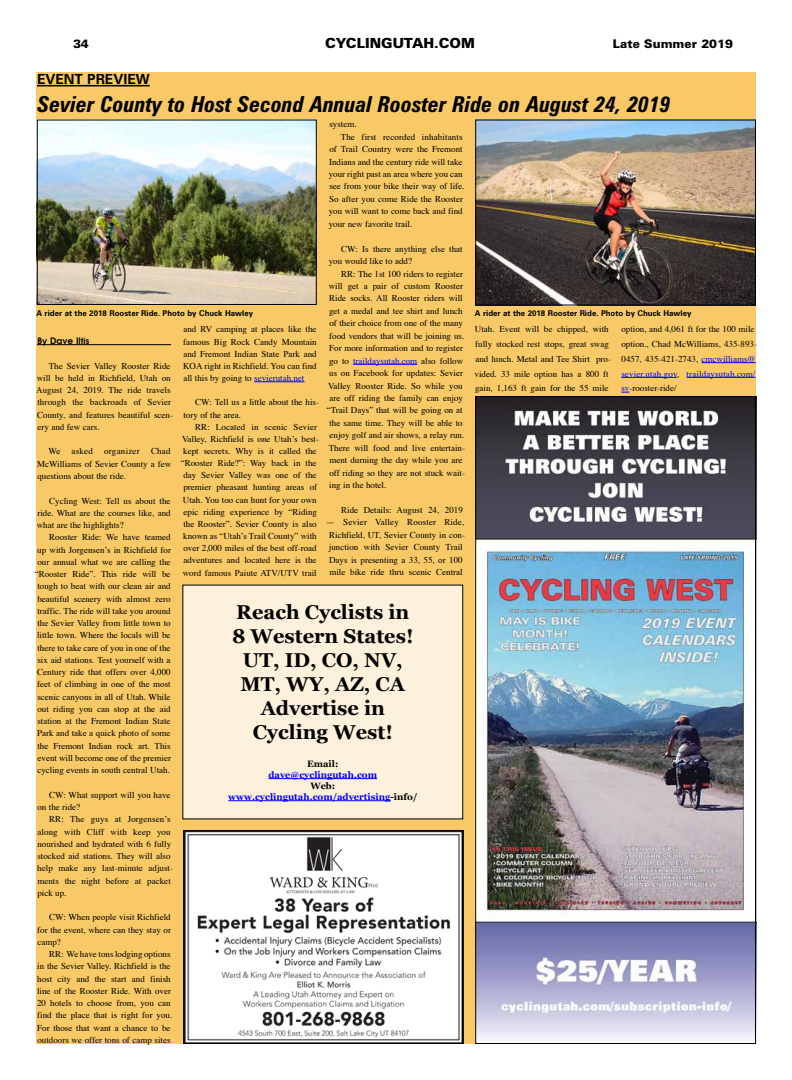
<style>
.page{position:relative;width:792px;height:1080px;background:#fff}
.page>*{position:absolute;margin:0;border:0;box-sizing:border-box;transform-origin:0 0}
.Headline{font:italic 700 condensed 22px "Zurich BT";color:#000}
.t1{font:700 20px "Georgia";color:#000}
.t2{font:900 14px "Zurich BT";color:#000}
.SectionHeader{font:700 14px "Zurich BT";color:#000}
.t3{font:900 12px "Zurich BT";color:#000}
.t4{font:700 9.2px "Georgia";color:#00f}
.t5{font:700 9.2px "Georgia";color:#000}
.CU_Text_indent{font:9px/12.3px "Times";color:#000}
.CU_Text_indent-2{font:9px "Times";color:#00f}
.Byline{font:600 9px "Avant Garde";color:#000}
.Cutline{font:700 8px "Zurich BT";color:#000}
.s1{color:#000}
.s2{color:#00f}
</style>
<div class="page">
<div style="left:36px;top:72px;width:720px;height:972px;background:#f8c966"></div>
<hr style="left:37px;top:85px;width:113px;height:1px;background:#000">
<hr style="left:37px;top:344px;width:134px;height:1px;background:#000">
<hr style="left:254px;top:382px;width:50px;height:1px;background:#00f">
<hr style="left:353px;top:364px;width:64px;height:1px;background:#00f">
<hr style="left:702px;top:362px;width:54px;height:1px;background:#00f">
<hr style="left:621px;top:377px;width:56px;height:1px;background:#00f">
<hr style="left:687px;top:377px;width:68px;height:1px;background:#00f">
<img style="left:185px;top:832px;width:276px;height:210px">
<div style="left:183px;top:830px;width:280px;height:214px;border:1px solid #000"></div>
<div style="left:183px;top:585px;width:280px;height:234px;background:#fef1db"></div>
<hr style="left:268px;top:778px;width:109px;height:1px;background:#00f">
<hr style="left:228px;top:800px;width:162px;height:1px;background:#00f">
<img style="left:477px;top:398px;width:277px;height:644px">
<div style="left:475px;top:396px;width:281px;height:648px;border:1px solid #000"></div>
<img style="left:477px;top:122px;width:277px;height:182px">
<div style="left:475px;top:120px;width:281px;height:186px;border:1px solid #000"></div>
<img style="left:39px;top:122px;width:276px;height:181px">
<div style="left:37px;top:120px;width:280px;height:185px;border:1px solid #000"></div>
<h3 class="t3" style="left:73px;top:37px;width:17px">34</h3>
<h3 class="t2" style="left:325px;top:35px;width:151px">CYCLINGUTAH.COM</h3>
<h3 class="t3" style="left:613px;top:37px;width:121px">Late Summer 2019</h3>
<p class="SectionHeader" style="left:37px;top:71px;width:114px">EVENT PREVIEW</p>
<p class="Headline" style="left:38px;top:91px;width:635px">Sevier County to Host Second Annual Rooster Ride on August 24, 2019</p>
<p class="CU_Text_indent" style="left:329px;top:117px;width:29px">system.</p>
<p class="CU_Text_indent" style="left:329px;top:130px;width:137px;text-indent:12px">The first recorded inhabitants of Trail Country were the Fremont Indians and the century ride will take your right past an area where you can see from your bike their way of life.<br>So after you come Ride the Rooster you will want to come back and find your new favorite trail.</p>
<p class="CU_Text_indent" style="left:329px;top:242px;width:136px;text-indent:13px">CW: Is there anything else that you would like to add?</p>
<p class="CU_Text_indent" style="left:341px;top:267px;width:123px">RR: The 1st 100 riders to register</p>
<p class="CU_Text_indent" style="left:329px;top:279px;width:136px">will get a pair of custom Rooster</p>
<p class="CU_Text_indent" style="left:329px;top:291px;width:135px">Ride socks. All Rooster riders will</p>
<p class="CU_Text_indent" style="left:329px;top:304px;width:135px">get a medal and tee shirt and lunch</p>
<p class="CU_Text_indent" style="left:329px;top:316px;width:135px">of their choice from one of the many</p>
<p class="CU_Text_indent" style="left:329px;top:329px;width:137px">food vendors that will be joining us.</p>
<p class="CU_Text_indent" style="left:329px;top:341px;width:135px">For more information and to register</p>
<p class="CU_Text_indent-2" style="left:329px;top:352px;width:136px"><span class="s1">go to</span> traildaysutah.com <span class="s1">also follow</span></p>
<p class="CU_Text_indent" style="left:329px;top:366px;width:135px">us on Facebook for updates: Sevier</p>
<p class="CU_Text_indent" style="left:328px;top:379px;width:136px">Valley Rooster Ride. So while you</p>
<p class="CU_Text_indent" style="left:329px;top:391px;width:135px">are off riding the family can enjoy</p>
<p class="CU_Text_indent" style="left:327px;top:403px;width:138px">“Trail Days” that will be going on at</p>
<p class="CU_Text_indent" style="left:329px;top:416px;width:135px">the same time. They will be able to</p>
<p class="CU_Text_indent" style="left:330px;top:428px;width:136px">enjoy golf and air shows, a relay run.</p>
<p class="CU_Text_indent" style="left:329px;top:441px;width:138px">There will food and live entertain-</p>
<p class="CU_Text_indent" style="left:329px;top:453px;width:135px">ment durning the day while you are</p>
<p class="CU_Text_indent" style="left:329px;top:466px;width:137px">off riding so they are not stuck wait-</p>
<p class="CU_Text_indent" style="left:329px;top:478px;width:59px">ing in the hotel.</p>
<p class="CU_Text_indent" style="left:341px;top:503px;width:123px">Ride Details: August 24, 2019</p>
<p class="CU_Text_indent" style="left:326px;top:515px;width:141px;text-align:center">— Sevier Valley Rooster Ride, Richfield, UT, Sevier County in con&shy;junction with Sevier County Trail Days is presenting a 33, 55, or 100 mile bike ride thru scenic Central</p>
<p class="Cutline" style="left:37px;top:308px;width:218px">A rider at the 2018 Rooster Ride. Photo by Chuck Hawley</p>
<p class="Cutline" style="left:475px;top:309px;width:218px">A rider at the 2018 Rooster Ride. Photo by Chuck Hawley</p>
<p class="CU_Text_indent" style="left:183px;top:323px;width:135px;text-align:justify">and RV camping at places like the famous Big Rock Candy Mountain and Fremont Indian State Park and KOA right in Richfield. You can find all this by going to <span class="s2">sevierutah.net</span></p>
<p class="CU_Text_indent" style="left:183px;top:396px;width:137px;text-indent:12px">CW: Tell us a little about the his&shy;tory of the area.</p>
<p class="CU_Text_indent" style="left:181px;top:420px;width:140px;text-align:right">RR: Located in scenic Sevier Valley, Richfield is one Utah’s best&shy;kept secrets. Why is it called the “Rooster Ride?”: Way back in the day Sevier Valley was one of the premier pheasant hunting areas of Utah. You too can hunt for your own epic riding experience by “Riding the Rooster”. Sevier County is also known as “Utah’s Trail County” with over 2,000 miles of the best off-road adventures and located here is the word famous Paiute ATV/UTV trail</p>
<p class="CU_Text_indent" style="left:475px;top:321px;width:138px;line-height:14.7px">Utah. Event will be chipped, with fully stocked rest stops, great swag and lunch. Metal and Tee Shirt pro&shy;vided. 33 mile option has a 800 ft gain, 1,163 ft gain for the 55 mile</p>
<p class="CU_Text_indent" style="left:621px;top:321px;width:137px;line-height:14.7px">option, and 4,061 ft for the 100 mile option., Chad McWilliams, 435-893- 0457, 435-421-2743, <span class="s2">cmcwilliams@ sevier.utah.gov</span>, <span class="s2">traildaysutah.com/ sv</span>-rooster-ride/</p>
<p class="Byline" style="left:37px;top:336px;width:54px">By Dave Iltis</p>
<p class="CU_Text_indent" style="left:36px;top:359px;width:138px;text-indent:13px">The Sevier Valley Rooster Ride will be held in Richfield, Utah on<br>August 24, 2019. The ride travels through the backroads of Sevier<br>County, and features beautiful scen&shy;ery and few cars.</p>
<p class="CU_Text_indent" style="left:37px;top:445px;width:136px;text-align:justify;text-indent:11px">We asked organizer Chad McWilliams of Sevier County a few questions about the ride.</p>
<p class="CU_Text_indent" style="left:37px;top:494px;width:135px;text-align:justify;text-indent:13px">Cycling West: Tell us about the ride. What are the courses like, and what are the highlights?</p>
<p class="CU_Text_indent" style="left:35px;top:530px;width:138px;text-align:right">Rooster Ride: We have teamed<br>up with Jorgensen’s in Richfield for our annual what we are calling the “Rooster Ride”. This ride will be tough to beat with our clean air and beautiful scenery with almost zero traffic. The ride will take you around the Sevier Valley from little town to little town. Where the locals will be there to take care of you in one of the six aid stations. Test yourself with a Century ride that offers over 4,000 feet of climbing in one of the most scenic canyons in all of Utah. While out riding you can stop at the aid station at the Fremont Indian State Park and take a quick photo of some the Fremont Indian rock art. This event will become one of the premier cycling events in south central Utah.</p>
<p class="CU_Text_indent" style="left:37px;top:788px;width:135px;text-indent:12px">CW: What support will you have on the ride?</p>
<p class="CU_Text_indent" style="left:37px;top:812px;width:137px;text-indent:12px">RR: The guys at Jorgensen’s along with Cliff with keep you nourished and hydrated with 6 fully stocked aid stations. They will also help make any last-minute adjust&shy;ments the night before at packet pick up.</p>
<p class="CU_Text_indent" style="left:37px;top:910px;width:135px;text-align:justify;text-indent:12px">CW: When people visit Richfield for the event, where can they stay or camp?</p>
<p class="CU_Text_indent" style="left:37px;top:947px;width:137px;text-indent:12px">RR: We have tons lodging options in the Sevier Valley. Richfield is the host city and the start and finish line of the Rooster Ride. With over 20 hotels to choose from, you can find the place that is right for you.<br>For those that want a chance to be outdoors we offer tons of camp sites</p>
<p class="t1" style="left:236px;top:601px;width:175px">Reach Cyclists in</p>
<p class="t1" style="left:232px;top:625px;width:183px">8 Western States!</p>
<p class="t1" style="left:243px;top:649px;width:162px">UT, ID, CO, NV,</p>
<p class="t1" style="left:240px;top:673px;width:166px">MT, WY, AZ, CA</p>
<p class="t1" style="left:261px;top:697px;width:126px">Advertise in</p>
<p class="t1" style="left:253px;top:721px;width:142px">Cycling West!</p>
<p class="t5" style="left:307px;top:758px;width:33px">Email:</p>
<p class="t4" style="left:268px;top:769px;width:110px">dave@cyclingutah.com</p>
<p class="t5" style="left:310px;top:780px;width:26px">Web:</p>
<p class="t4" style="left:228px;top:792px;width:191px">www.cyclingutah.com/advertising<span class="s1">-info/</span></p>
</div>
